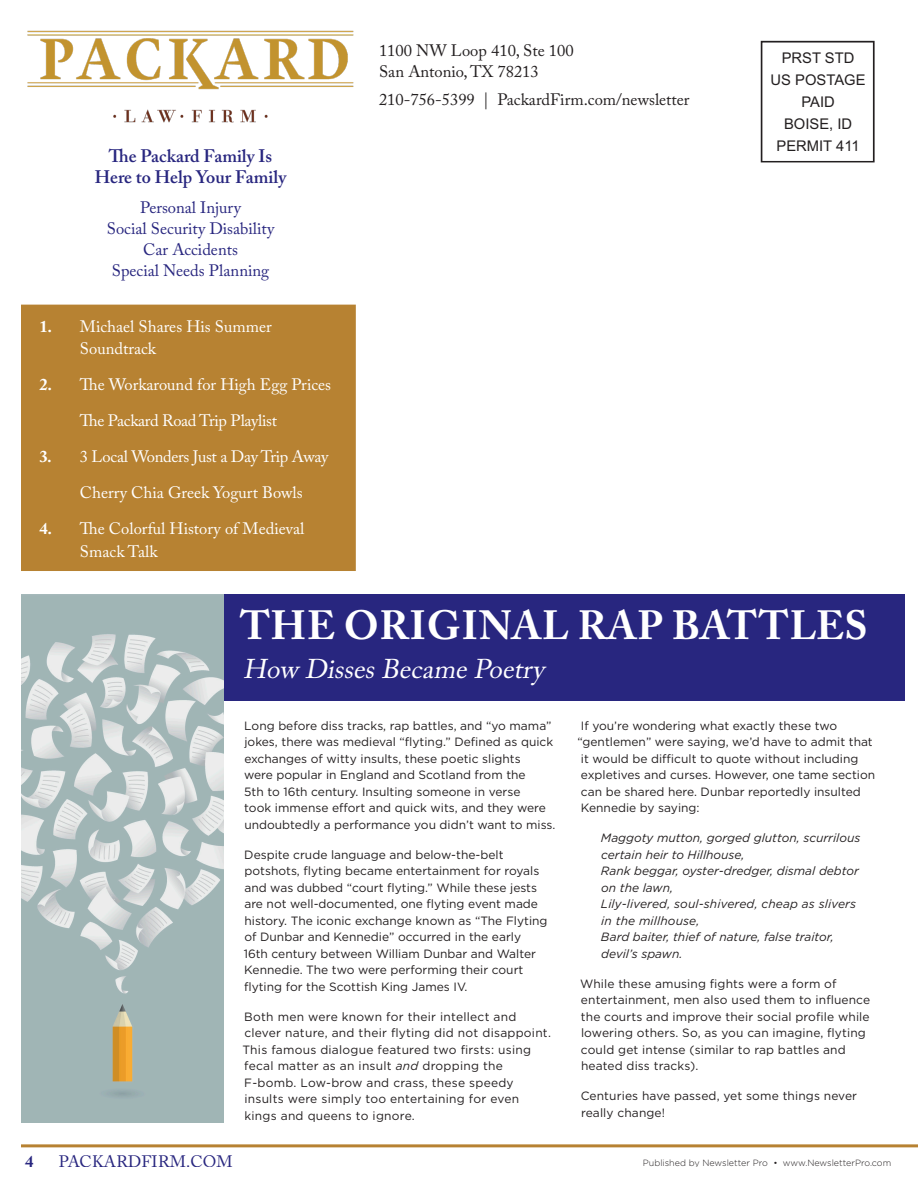
<style>
.page{position:relative;width:918px;height:1188px;background:#fff}
.page>*{position:absolute;margin:0;border:0;box-sizing:border-box;transform-origin:0 0}
.t1{font:700 40.5px "Adobe Caslon Pro";letter-spacing:.015em;color:#fff}
.t2{font:italic 27px "Adobe Caslon Pro";color:#fff}
.Paragraph_Style_1{font:600 18px/21px "Adobe Caslon Pro";color:#28267f;text-align:center}
.Paragraph_Style_1-2{font:16.5px/22.5px "Adobe Caslon Pro";color:#fff}
.Paragraph_Style_1-3{font:16.5px "Adobe Caslon Pro";color:#28267f}
.t3{font:16.5px/21px "Adobe Caslon Pro";color:#231f20}
.Paragraph_Style_1-4{font:16.5px "Adobe Caslon Pro";letter-spacing:-.02em;color:#fff}
.t4{font:700 16.5px "Adobe Caslon Pro";color:#28267f}
.t5{font:14.7px/22.2px "Arial";color:#231f20;text-align:center}
.body{font:12px/16.5px "Gotham";color:#231f20}
.body-2{font:12px/16.5px "Gotham";letter-spacing:.02em;color:#231f20}
.body-3{font:italic 12px/16.5px "Gotham";color:#231f20}
.t6{font:300 9px "Gotham";color:#231f20}
.s1{font-weight:700}
.s2{font-style:italic}
</style>
<div class="page">
<img style="left:27px;top:30px;width:327px;height:93px">
<div style="left:224px;top:594px;width:680px;height:106px;background:#28267f"></div>
<div style="left:21px;top:305px;width:335px;height:266px;background:#b78232"></div>
<hr style="left:0;top:1144px;width:918px;height:3px;background:#b78232">
<img style="left:21px;top:594px;width:203px;height:529px">
<div style="left:0;top:0;width:20px;height:1188px;background:#fff"></div>
<div style="left:761px;top:41px;width:114px;height:121px;border:2px solid #231f20"></div>
<p class="Paragraph_Style_1" style="left:95px;top:146px;width:193px">The Packard Family Is<br>Here to Help Your Family</p>
<p class="Paragraph_Style_1-3" style="left:140px;top:198px;width:102px">Personal Injury</p>
<p class="Paragraph_Style_1-3" style="left:107px;top:219px;width:169px">Social Security Disability</p>
<p class="Paragraph_Style_1-3" style="left:143px;top:240px;width:96px">Car Accidents</p>
<p class="Paragraph_Style_1-3" style="left:112px;top:261px;width:159px">Special Needs Planning</p>
<p class="Paragraph_Style_1-2" style="left:80px;top:315px;width:193px;text-indent:-41px"><span class="s1">1.</span> Michael Shares His Summer<br>Soundtrack</p>
<p class="Paragraph_Style_1-2" style="left:39px;top:373px;width:293px"><span class="s1">2.</span> The Workaround for High Egg Prices</p>
<p class="Paragraph_Style_1-4" style="left:80px;top:411px;width:199px">The Packard Road Trip Playlist</p>
<p class="Paragraph_Style_1-4" style="left:39px;top:447px;width:290px"><span class="s1">3.</span> 3 Local Wonders Just a Day Trip Away</p>
<p class="Paragraph_Style_1-2" style="left:80px;top:481px;width:224px">Cherry Chia Greek Yogurt Bowls</p>
<p class="Paragraph_Style_1-2" style="left:80px;top:517px;width:226px;text-indent:-41px"><span class="s1">4.</span> The Colorful History of Medieval<br>Smack Talk</p>
<p class="t3" style="left:379px;top:40px;width:196px">1100 NW Loop 410, Ste 100<br>San Antonio, TX 78213</p>
<p class="t3" style="left:379px;top:88px;width:312px">210-756-5399 | PackardFirm.com/newsletter</p>
<p class="t5" style="left:771px;top:47px;width:96px">PRST STD<br>US POSTAGE<br>PAID<br>BOISE, ID<br>PERMIT 411</p>
<p class="t1" style="left:240px;top:602px;width:629px">THE ORIGINAL RAP BATTLES</p>
<p class="t2" style="left:243px;top:653px;width:311px">How DissesBecamePoetry</p>
<p class="body" style="left:244px;top:717px;width:313px">Long before diss tracks, rap battles, and “yo mama” jokes, there was medieval “flyting.” Defined as quick exchanges of witty insults, these poetic slights<br>were popular in England and Scotland from the<br>5th to 16th century. Insulting someone in verse<br>took immense effort and quick wits, and they were undoubtedly a performance you didn’t want to miss.</p>
<p class="body" style="left:244px;top:846px;width:305px">Despite crude language and below-the-belt potshots, flyting became entertainment for royals and was dubbed “court flyting.” While these jests are not well-documented, one flyting event made history. The iconic exchange known as “The Flyting of Dunbar and Kennedie” occurred in the early 16th century between William Dunbar and Walter Kennedie. The two were performing their court flyting for the Scottish King James IV.</p>
<p class="body-2" style="left:242px;top:1008px;width:310px">Both men were known for their intellect and clever nature, and their flyting did not disappoint.<br>This famous dialogue featured two firsts: using fecal matter as an insult <span class="s2">and</span> dropping the F-bomb. Low-brow and crass, these speedy insults were simply too entertaining for even kings and queens to ignore.</p>
<p class="body" style="left:581px;top:717px;width:258px">If you’re wondering what exactly these two</p>
<p class="body" style="left:577px;top:733px;width:297px">“gentlemen” were saying, we’d have to admit that</p>
<p class="body" style="left:581px;top:750px;width:279px">it would be difficult to quote without including</p>
<p class="body" style="left:581px;top:766px;width:296px">expletives and curses. However, one tame section</p>
<p class="body" style="left:581px;top:783px;width:281px">can be shared here. Dunbar reportedly insulted</p>
<p class="body" style="left:581px;top:799px;width:120px">Kennedie by saying:</p>
<p class="body-3" style="left:601px;top:829px;width:261px">Maggoty mutton, gorged glutton, scurrilous certain heir to Hillhouse,<br>Rank beggar, oyster-dredger, dismal debtor on the lawn,<br>Lily-livered, soul-shivered, cheap as slivers in the millhouse,<br>Bard baiter, thief of nature, false traitor, devil’s spawn.</p>
<p class="body" style="left:580px;top:975px;width:292px">While these amusing fights were a form of entertainment, men also used them to influence the courts and improve their social profile while lowering others. So, as you can imagine, flyting could get intense (similar to rap battles and heated diss tracks).</p>
<p class="body" style="left:581px;top:1087px;width:278px">Centuries have passed, yet some things never really change!</p>
<p class="t4" style="left:25px;top:1152px;width:10px">4</p>
<p class="Paragraph_Style_1-3" style="left:59px;top:1152px;width:175px">PACKARDFIRM.COM</p>
<p class="t6" style="left:643px;top:1157px;width:250px">Published by Newsletter Pro • www.NewsletterPro.com</p>
</div>
